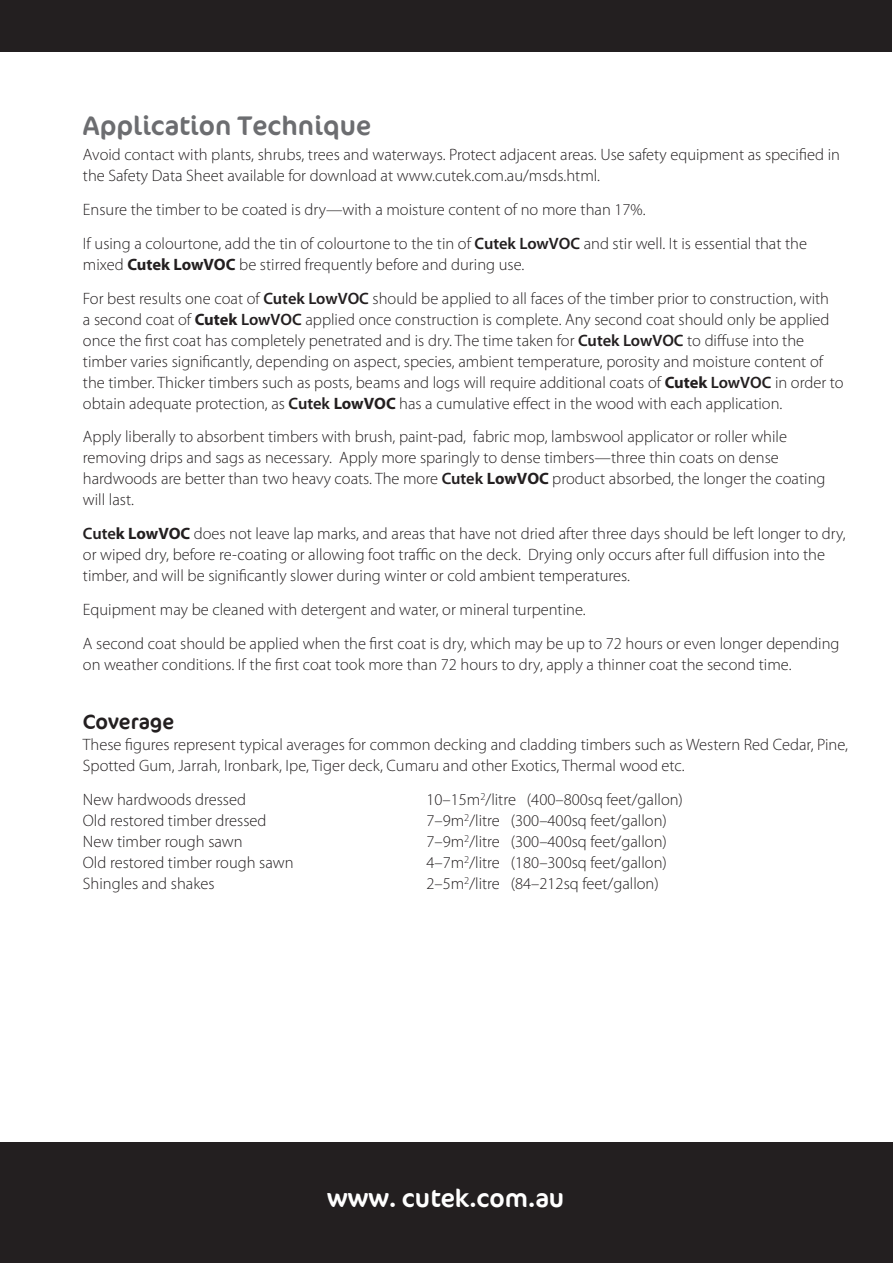
<style>
.page{position:relative;width:893px;height:1263px;background:#fff}
.page>*{position:absolute;margin:0;border:0;box-sizing:border-box;transform-origin:0 0}
.head_2{font:27px "Cocon";color:#6c6d70}
.t1{font:25.5px "Cocon";color:#fff}
.head_2-2{font:21px "Cocon";color:#231f20}
.Paragraph{font:300 16.5px/21px "Myriad Pro";color:#231f20}
.s1{font-weight:600}
.s2{font-weight:700}
</style>
<div class="page">
<div style="left:0;top:1143px;width:893px;height:120px;background:#231f20"></div>
<div style="left:1px;top:0;width:891px;height:51px;background:#231f20"></div>
<p class="head_2" style="left:83px;top:110px;width:290px">Application Technique</p>
<p class="Paragraph" style="left:83px;top:144px;width:758px">Avoid contact with plants, shrubs, trees and waterways. Protect adjacent areas. Use safety equipment as specified in the Safety Data Sheet available for download at www.cutek.com.au/msds.html.</p>
<p class="Paragraph" style="left:83px;top:199px;width:564px">Ensure the timber to be coated is dry—with a moisture content of no more than 17%.</p>
<p class="Paragraph" style="left:83px;top:233px;width:726px">If using a colourtone, add the tin of colourtone to the tin of <span class="s1">Cutek LowVOC</span> and stir well. It is essential that the mixed <span class="s2">Cutek LowVOC</span> be stirred frequently before and during use.</p>
<p class="Paragraph" style="left:83px;top:287px;width:762px">For best results one coat of <span class="s1">Cutek LowVOC</span> should be applied to all faces of the timber prior to construction, with<br>a second coat of <span class="s2">Cutek</span> <span class="s1">LowVOC</span> applied once construction is complete. Any second coat should only be applied once the first coat has completely penetrated and is dry. The time taken for <span class="s1">Cutek LowVOC</span> to diffuse into the timber varies significantly, depending on aspect, species, ambient temperature, porosity and moisture content of the timber. Thicker timbers such as posts, beams and logs will require additional coats of <span class="s2">Cutek</span> <span class="s1">LowVOC</span> in order to obtain adequate protection, as <span class="s1">Cutek</span> <span class="s2">LowVOC</span> has a cumulative effect in the wood with each application.</p>
<p class="Paragraph" style="left:83px;top:426px;width:744px">Apply liberally to absorbent timbers with brush, paint-pad, fabric mop, lambswool applicator or roller while removing drips and sags as necessary. Apply more sparingly to dense timbers—three thin coats on dense hardwoods are better than two heavy coats. The more <span class="s1">Cutek</span> <span class="s2">LowVOC</span> product absorbed, the longer the coating will last.</p>
<p class="Paragraph" style="left:83px;top:523px;width:764px"><span class="s1">Cute</span><span class="s2">k LowVOC</span> does not leave lap marks, and areas that have not dried after three days should be left longer to dry, or wiped dry, before re-coating or allowing foot traffic on the deck. Drying only occurs after full diffusion into the timber, and will be significantly slower during winter or cold ambient temperatures.</p>
<p class="Paragraph" style="left:83px;top:599px;width:504px">Equipment may be cleaned with detergent and water, or mineral turpentine.</p>
<p class="Paragraph" style="left:83px;top:632px;width:758px">A second coat should be applied when the first coat is dry, which may be up to 72 hours or even longer depending on weather conditions. If the first coat took more than 72 hours to dry, apply a thinner coat the second time.</p>
<p class="head_2-2" style="left:83px;top:709px;width:93px">Coverage</p>
<p class="Paragraph" style="left:83px;top:734px;width:767px">These figures represent typical averages for common decking and cladding timbers such as Western Red Cedar, Pine,<br>Spotted Gum, Jarrah, Ironbark, Ipe, Tiger deck, Cumaru and other Exotics, Thermal wood etc.</p>
<p class="Paragraph" style="left:83px;top:788px;width:165px">New hardwoods dressed</p>
<p class="Paragraph" style="left:426px;top:788px;width:258px">10–15m<sup>2</sup>/litre (400–800sq feet/gallon)</p>
<p class="Paragraph" style="left:83px;top:809px;width:185px">Old restored timber dressed</p>
<p class="Paragraph" style="left:426px;top:809px;width:242px">7–9m<sup>2</sup>/litre (300–400sq feet/gallon)</p>
<p class="Paragraph" style="left:83px;top:830px;width:161px">New timber rough sawn</p>
<p class="Paragraph" style="left:426px;top:830px;width:242px">7–9m<sup>2</sup>/litre (300–400sq feet/gallon)</p>
<p class="Paragraph" style="left:83px;top:851px;width:212px">Old restored timber rough sawn</p>
<p class="Paragraph" style="left:426px;top:851px;width:242px">4–7m<sup>2</sup>/litre (180–300sq feet/gallon)</p>
<p class="Paragraph" style="left:83px;top:872px;width:133px">Shingles and shakes</p>
<p class="Paragraph" style="left:426px;top:872px;width:234px">2–5m<sup>2</sup>/litre (84–212sq feet/gallon)</p>
<h2 class="t1" style="left:327px;top:1183px;width:239px">www. cutek.com.au</h2>
</div>
